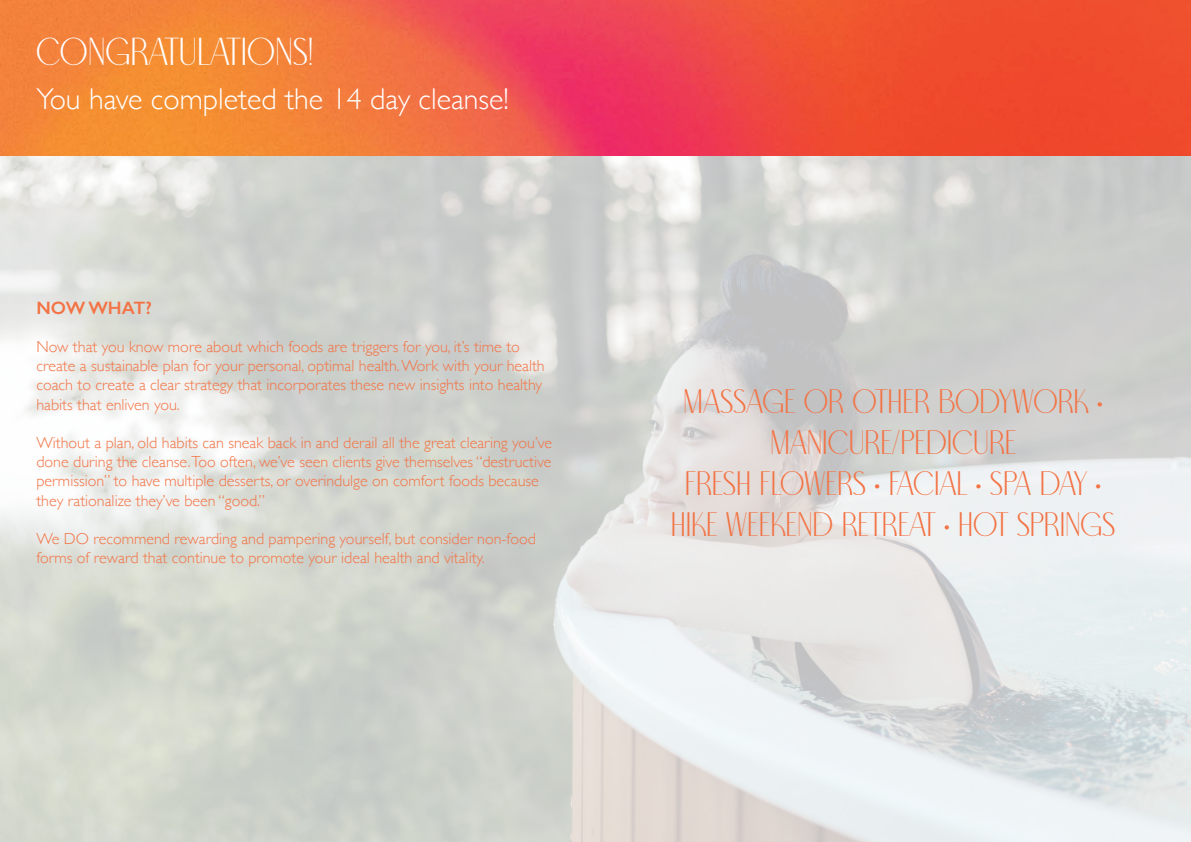
<style>
.page{position:relative;width:1191px;height:842px;background:#fff}
.page>*{position:absolute;margin:0;border:0;box-sizing:border-box;transform-origin:0 0}
.t1{font:39px "North Carossela";color:#fff}
.t2{font:34px/40.8px "North Carossela";color:#f37345;text-align:center}
.t3{font:300 30px "Gill Sans";color:#fff}
.t4{font:600 18px "Gill Sans";color:#f37345}
.t5{font:300 16px/19.2px "Gill Sans";color:#f37345}
</style>
<div class="page">
<img style="left:0;top:0;width:1191px;height:842px">
<h1 class="t1" style="left:36px;top:33px;width:279px">CONGRATULATIONS!</h1>
<h3 class="t3" style="left:36px;top:75px;width:474px">You have completed the 14 day cleanse!</h3>
<p class="t4" style="left:36px;top:297px;width:117px">NOW WHAT?</p>
<p class="t5" style="left:36px;top:336px;width:510px">Now that you know more about which foods are triggers for you, it’s time to create a sustainable plan for your personal, optimal health. Work with your health coach to create a clear strategy that incorporates these new insights into healthy habits that enliven you.</p>
<p class="t5" style="left:36px;top:432px;width:517px">Without a plan, old habits can sneak back in and derail all the great clearing you’ve done during the cleanse.Too often, we’ve seen clients give themselves “destructive permission” to have multiple desserts, or overindulge on comfort foods because they rationalize they’ve been “good.”</p>
<p class="t5" style="left:36px;top:528px;width:501px">We DO recommend rewarding and pampering yourself, but consider non-food forms of reward that continue to promote your ideal health and vitality.</p>
<h2 class="t2" style="left:670px;top:381px;width:446px">MASSAGE OR OTHER BODYWORK •<br>MANICURE/PEDICURE<br>FRESH FLOWERS • FACIAL • SPA DAY •<br>HIKE WEEKEND RETREAT • HOT SPRINGS</h2>
</div>
